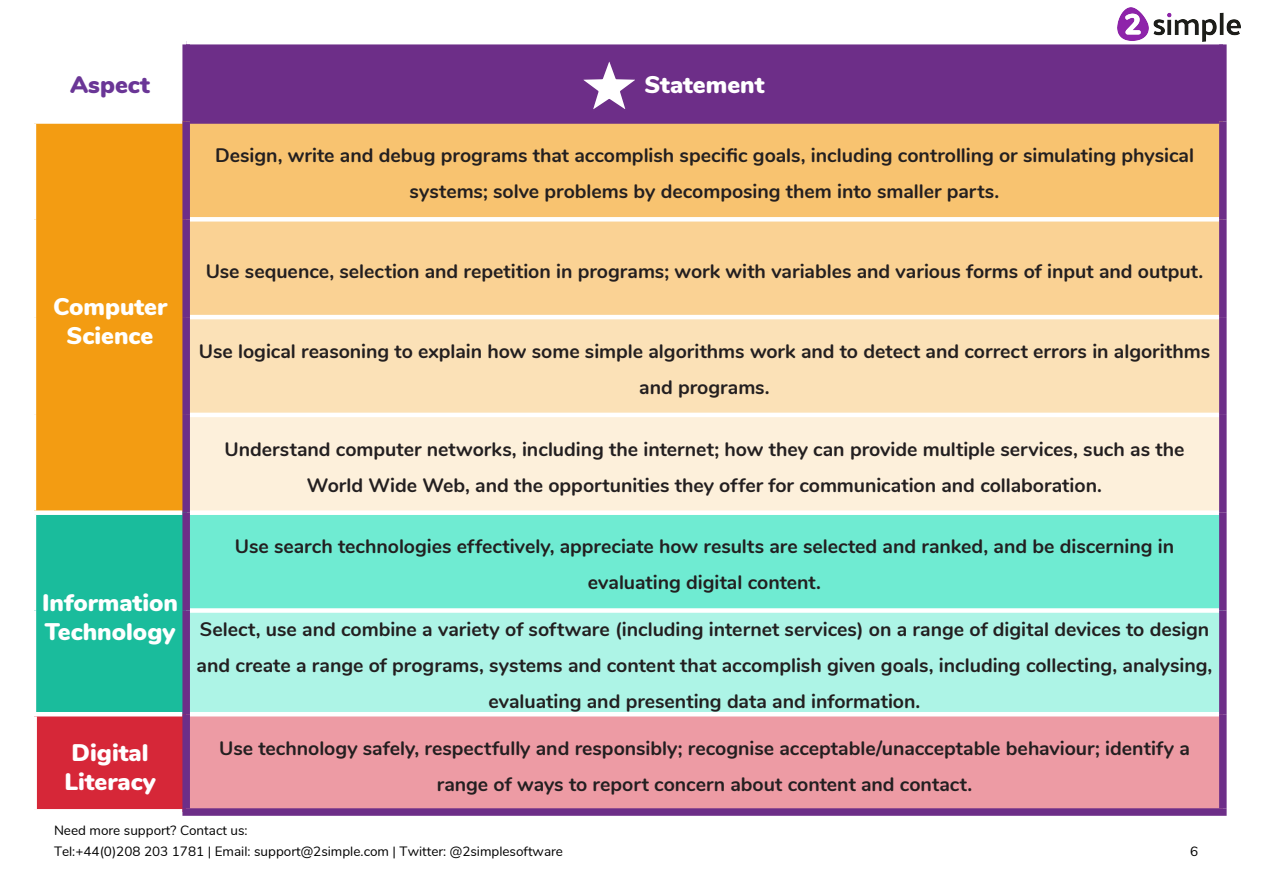
<style>
.page{position:relative;width:1263px;height:893px;background:#fff}
.page>*{position:absolute;margin:0;border:0;box-sizing:border-box;transform-origin:0 0}
.t1{font:900 24px/28.8px "Nunito";color:#fff;text-align:center}
.t2{font:900 24px "Nunito";color:#6a3696}
.t3{font:700 19.5px/36px "Nunito";color:#231f20;text-align:center}
.t4{font:13.5px/21.1px "Nunito";color:#000}
</style>
<div class="page">
<div style="left:186px;top:41px;width:1037px;height:80px;background:#6d2e88"></div>
<div style="left:34px;top:121px;width:152px;height:392px;background:#f39c12"></div>
<div style="left:186px;top:121px;width:1037px;height:98px;background:#f8c370"></div>
<div style="left:186px;top:219px;width:1037px;height:98px;background:#fad294"></div>
<div style="left:186px;top:317px;width:1037px;height:98px;background:#fbe1b7"></div>
<div style="left:186px;top:415px;width:1037px;height:98px;background:#fdf0db"></div>
<div style="left:34px;top:513px;width:152px;height:201px;background:#1abc9c"></div>
<div style="left:186px;top:513px;width:1037px;height:97px;background:#6febd2"></div>
<div style="left:186px;top:610px;width:1037px;height:104px;background:#adf4e6"></div>
<div style="left:34px;top:714px;width:152px;height:98px;background:#d62738"></div>
<div style="left:186px;top:714px;width:1037px;height:98px;background:#ed9ba4"></div>
<div style="left:31px;top:716px;width:6px;height:93px;background:#fff"></div>
<div style="left:31px;top:809px;width:151px;height:6px;background:#fff"></div>
<hr style="left:32px;top:124px;width:4px;height:95px;background:#fff">
<hr style="left:32px;top:219px;width:4px;height:98px;background:#fff">
<hr style="left:32px;top:317px;width:4px;height:98px;background:#fff">
<hr style="left:32px;top:415px;width:4px;height:95px;background:#fff">
<div style="left:32px;top:119px;width:150px;height:5px;background:#fff"></div>
<hr style="left:32px;top:515px;width:4px;height:95px;background:#fff">
<hr style="left:32px;top:610px;width:4px;height:102px;background:#fff">
<div style="left:32px;top:510px;width:150px;height:5px;background:#fff"></div>
<hr style="left:32px;top:712px;width:150px;height:4px;background:#fff">
<hr style="left:190px;top:712px;width:1029px;height:4px;background:#fff">
<div style="left:190px;top:608px;width:1029px;height:5px;background:#fff"></div>
<div style="left:190px;top:510px;width:1029px;height:5px;background:#fff"></div>
<hr style="left:190px;top:413px;width:1029px;height:4px;background:#fff">
<hr style="left:190px;top:315px;width:1029px;height:4px;background:#fff">
<div style="left:190px;top:217px;width:1029px;height:5px;background:#fff"></div>
<div style="left:190px;top:119px;width:1029px;height:5px;background:#6d2e88"></div>
<div style="left:186px;top:37px;width:1040px;height:7px;background:#fff"></div>
<div style="left:182px;top:44px;width:8px;height:77px;background:#6d2e88"></div>
<div style="left:1219px;top:44px;width:7px;height:77px;background:#6d2e88"></div>
<div style="left:182px;top:121px;width:8px;height:98px;background:#6d2e88"></div>
<div style="left:1219px;top:121px;width:7px;height:98px;background:#6d2e88"></div>
<div style="left:182px;top:219px;width:8px;height:98px;background:#6d2e88"></div>
<div style="left:1219px;top:219px;width:7px;height:98px;background:#6d2e88"></div>
<div style="left:182px;top:317px;width:8px;height:98px;background:#6d2e88"></div>
<div style="left:1219px;top:317px;width:7px;height:98px;background:#6d2e88"></div>
<div style="left:182px;top:415px;width:8px;height:98px;background:#6d2e88"></div>
<div style="left:1219px;top:415px;width:7px;height:98px;background:#6d2e88"></div>
<div style="left:182px;top:513px;width:8px;height:97px;background:#6d2e88"></div>
<div style="left:1219px;top:513px;width:7px;height:97px;background:#6d2e88"></div>
<div style="left:182px;top:610px;width:8px;height:104px;background:#6d2e88"></div>
<div style="left:1219px;top:610px;width:7px;height:104px;background:#6d2e88"></div>
<div style="left:182px;top:714px;width:8px;height:94px;background:#6d2e88"></div>
<div style="left:1219px;top:714px;width:7px;height:94px;background:#6d2e88"></div>
<div style="left:182px;top:808px;width:1044px;height:8px;background:#6d2e88"></div>
<svg style="left:583px;top:61px;width:52px;height:48px"></svg>
<img style="left:1117px;top:7px;width:123px;height:34px">
<p class="t2" style="left:70px;top:67px;width:81px">Aspect</p>
<p class="t1" style="left:645px;top:69px;width:121px">Statement</p>
<p class="t3" style="left:215px;top:136px;width:980px">Design, write and debug programs that accomplish specific goals, including controlling or simulating physical systems; solve problems by decomposing them into smaller parts.</p>
<p class="t1" style="left:53px;top:291px;width:115px">Computer<br>Science</p>
<p class="t1" style="left:42px;top:587px;width:137px">Information</p>
<p class="t1" style="left:45px;top:616px;width:132px">Technology</p>
<p class="t3" style="left:206px;top:252px;width:999px">Use sequence, selection and repetition in programs; work with variables and various forms of input and output.</p>
<p class="t3" style="left:199px;top:332px;width:1013px">Use logical reasoning to explain how some simple algorithms work and to detect and correct errors in algorithms and programs.</p>
<p class="t3" style="left:225px;top:430px;width:961px">Understand computer networks, including the internet; how they can provide multiple services, such as the<br>World Wide Web, and the opportunities they offer for communication and collaboration.</p>
<p class="t3" style="left:235px;top:528px;width:941px">Use search technologies effectively, appreciate how results are selected and ranked, and be discerning in evaluating digital content.</p>
<p class="t3" style="left:197px;top:610px;width:1017px">Select, use and combine a variety of software (including internet services) on a range of digital devices to design and create a range of programs, systems and content that accomplish given goals, including collecting, analysing, evaluating and presenting data and information.</p>
<p class="t1" style="left:64px;top:737px;width:93px">Digital<br>Literacy</p>
<p class="t3" style="left:219px;top:729px;width:972px">Use technology safely, respectfully and responsibly; recognise acceptable/unacceptable behaviour; identify a range of ways to report concern about content and contact.</p>
<p class="t4" style="left:54px;top:819px;width:510px">Need more support? Contact us:<br>Tel:+44(0)208 203 1781 | Email: support@2simple.com | Twitter: @2simplesoftware</p>
<p class="t4" style="left:1190px;top:840px;width:10px">6</p>
</div>
